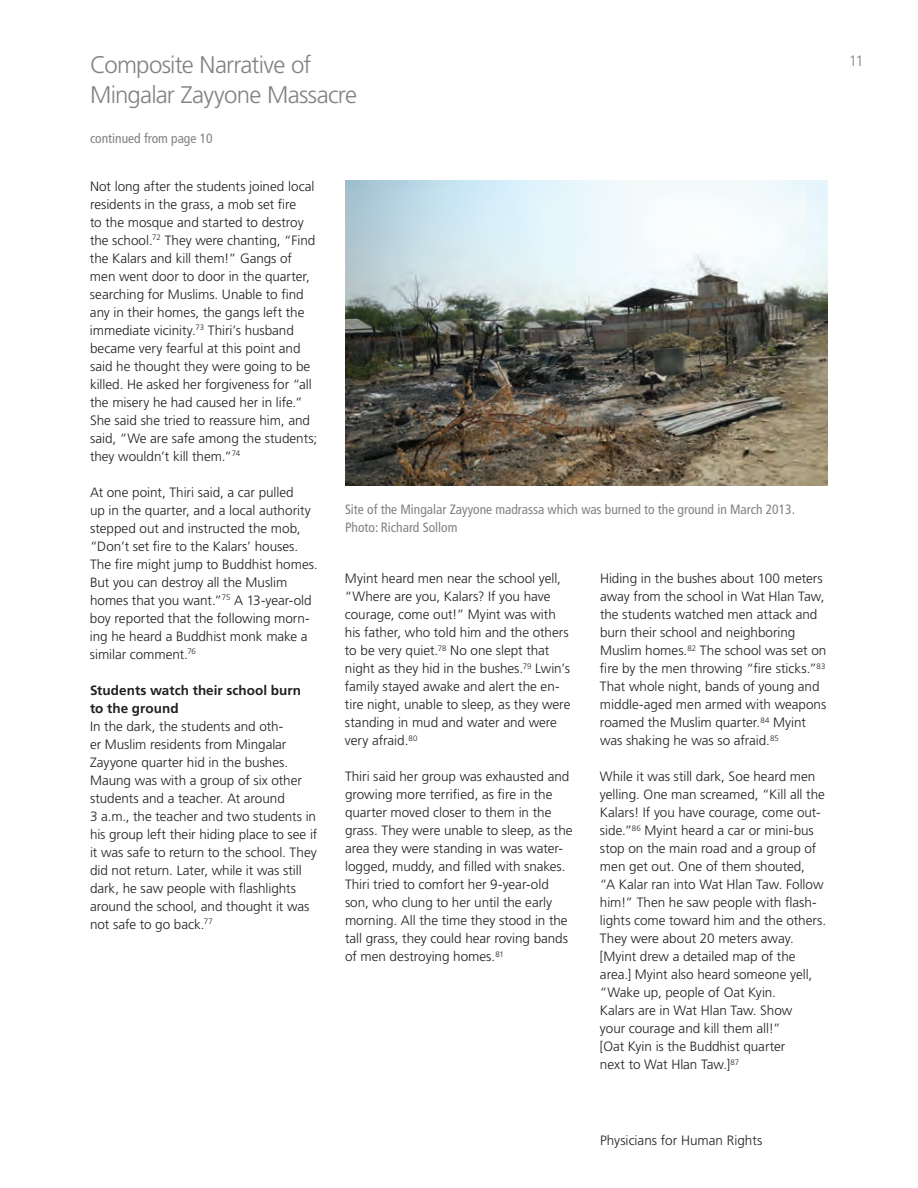
<style>
.page{position:relative;width:918px;height:1188px;background:#fff}
.page>*{position:absolute;margin:0;border:0;box-sizing:border-box;transform-origin:0 0}
.BSI_Main_Headers_Gra{font:300 24px/30px "Frutiger";letter-spacing:-.03em;color:#808285}
.t1{font:300 15px "Frutiger";color:#808285}
.BSI_Body_Copy_9_12{font:300 13.5px/18px "Frutiger";letter-spacing:-.005em;color:#231f20}
.BSI_Photo_Caption{font:condensed 13.5px/18px "Frutiger";color:#808285}
.BSI_Subhead{font:700 13.5px/18px "Frutiger";letter-spacing:.005em;color:#231f20}
</style>
<div class="page">
<img style="left:345px;top:180px;width:483px;height:306px">
<p class="BSI_Main_Headers_Gra" style="left:90px;top:49px;width:268px">Composite Narrative of<br>Mingalar Zayyone Massacre</p>
<p class="BSI_Photo_Caption" style="left:90px;top:130px;width:124px">continued from page 10</p>
<p class="BSI_Body_Copy_9_12" style="left:90px;top:177px;width:229px">Not long after the students joined local residents in the grass, a mob set fire<br>to the mosque and started to destroy the school.<sup>72</sup> They were chanting, “Find the Kalars and kill them!” Gangs of men went door to door in the quarter, searching for Muslims. Unable to find any in their homes, the gangs left the immediate vicinity.<sup>73</sup> Thiri’s husband became very fearful at this point and said he thought they were going to be killed. He asked her forgiveness for “all the misery he had caused her in life.” She said she tried to reassure him, and said, “We are safe among the students; they wouldn’t kill them.”<sup>74</sup></p>
<p class="BSI_Body_Copy_9_12" style="left:90px;top:483px;width:229px">At one point, Thiri said, a car pulled<br>up in the quarter, and a local authority stepped out and instructed the mob, “Don’t set fire to the Kalars’ houses.<br>The fire might jump to Buddhist homes.<br>But you can destroy all the Muslim homes that you want.”<sup>75</sup> A 13-year-old boy reported that the following morn&shy;ing he heard a Buddhist monk make a similar comment.<sup>76</sup></p>
<p class="BSI_Subhead" style="left:90px;top:681px;width:213px">Students watch their school burn to the ground</p>
<p class="BSI_Body_Copy_9_12" style="left:90px;top:717px;width:229px">In the dark, the students and oth-<br>er Muslim residents from Mingalar Zayyone quarter hid in the bushes.<br>Maung was with a group of six other students and a teacher. At around<br>3 a.m., the teacher and two students in his group left their hiding place to see if it was safe to return to the school. They did not return. Later, while it was still dark, he saw people with flashlights around the school, and thought it was not safe to go back.<sup>77</sup></p>
<p class="BSI_Photo_Caption" style="left:345px;top:501px;width:451px">Site of the Mingalar Zayyone madrassa which was burned to the ground in March 2013.<br>Photo: Richard Sollom</p>
<p class="BSI_Body_Copy_9_12" style="left:345px;top:570px;width:227px">Myint heard men near the school yell, “Where are you, Kalars? If you have courage, come out!” Myint was with his father, who told him and the others to be very quiet.<sup>78</sup> No one slept that night as they hid in the bushes.<sup>79</sup> Lwin’s family stayed awake and alert the en&shy;tire night, unable to sleep, as they were standing in mud and water and were very afraid.<sup>80</sup></p>
<p class="BSI_Body_Copy_9_12" style="left:345px;top:768px;width:229px">Thiri said her group was exhausted and growing more terrified, as fire in the quarter moved closer to them in the grass. They were unable to sleep, as the area they were standing in was water&shy;logged, muddy, and filled with snakes.<br>Thiri tried to comfort her 9-year-old son, who clung to her until the early morning. All the time they stood in the tall grass, they could hear roving bands of men destroying homes.<sup>81</sup></p>
<p class="BSI_Body_Copy_9_12" style="left:600px;top:570px;width:228px">Hiding in the bushes about 100 meters away from the school in Wat Hlan Taw, the students watched men attack and burn their school and neighboring Muslim homes.<sup>82</sup> The school was set on fire by the men throwing “fire sticks.”<sup>83<br></sup>That whole night, bands of young and middle-aged men armed with weapons roamed the Muslim quarter.<sup>84</sup> Myint was shaking he was so afraid.<sup>85</sup></p>
<p class="BSI_Body_Copy_9_12" style="left:600px;top:768px;width:228px">While it was still dark, Soe heard men yelling. One man screamed, “Kill all the Kalars! If you have courage, come out&shy;side.”<sup>86</sup> Myint heard a car or mini-bus stop on the main road and a group of men get out. One of them shouted,<br>“A Kalar ran into Wat Hlan Taw. Follow him!” Then he saw people with flash&shy;lights come toward him and the others.<br>They were about 20 meters away. [Myint drew a detailed map of the area.] Myint also heard someone yell, “Wake up, people of Oat Kyin.<br>Kalars are in Wat Hlan Taw. Show<br>your courage and kill them all!”<br>[Oat Kyin is the Buddhist quarter<br>next to Wat Hlan Taw.]<sup>87</sup></p>
<p class="t1" style="left:849px;top:52px;width:17px">11</p>
<p class="BSI_Body_Copy_9_12" style="left:600px;top:1131px;width:164px">Physicians for Human Rights</p>
</div>
